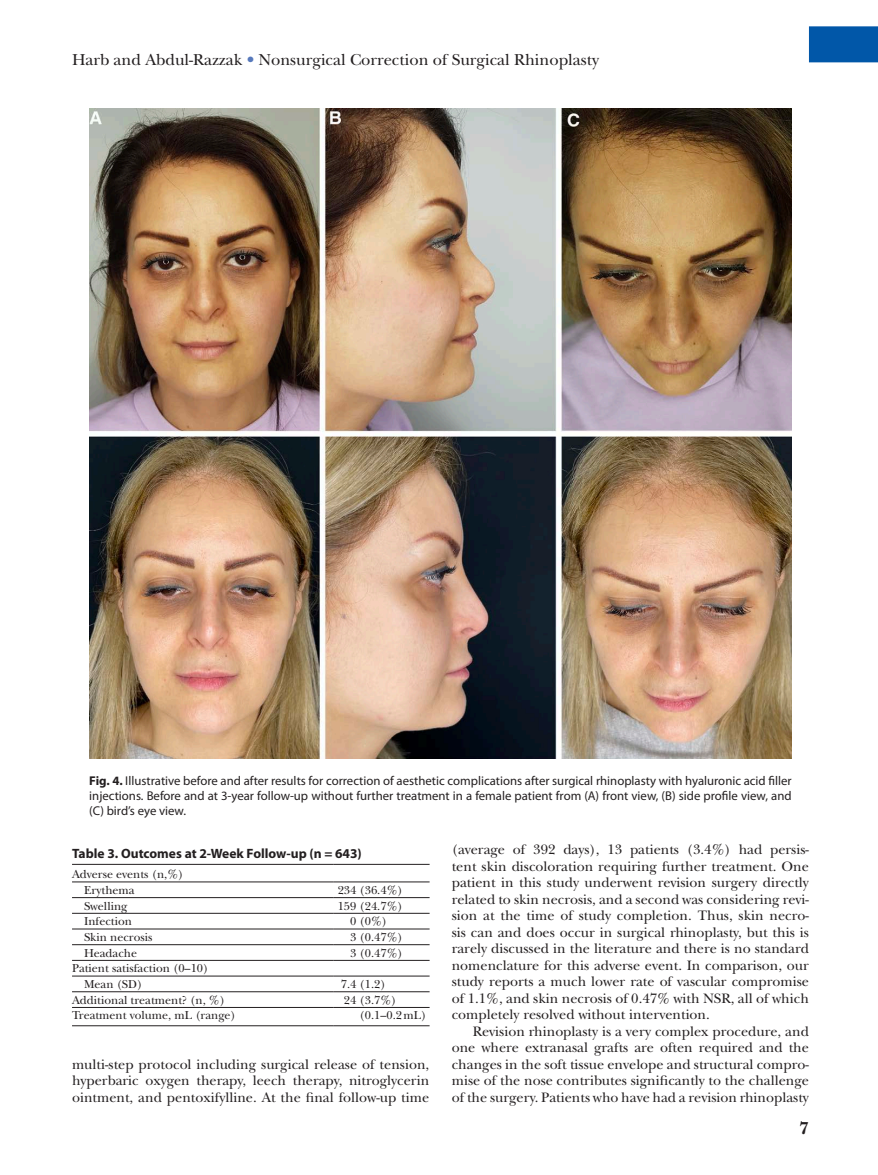
<style>
.page{position:relative;width:878px;height:1175px;background:#fff}
.page>*{position:absolute;margin:0;border:0;box-sizing:border-box;transform-origin:0 0}
.t1{font:700 18px "New Baskerville Std";color:#231f20}
.t2{font:16.5px "New Baskerville Std";color:#231f20}
.t3{font:14.25px/16.5px "New Baskerville Std";color:#231f20;text-align:justify}
.t4{font:700 13.5px "Myriad Pro";color:#231f20}
.t5{font:12.75px/15px "Myriad Pro";color:#231f20;text-align:justify}
.t6{font:12px/15.8px "New Baskerville Std";color:#231f20}
.s1{color:#5779bc}
.s2{font-weight:700}
</style>
<div class="page">
<div style="left:808px;top:26px;width:70px;height:36px;background:#0157a8"></div>
<img style="left:89px;top:108px;width:702px;height:650px">
<hr style="left:72px;top:864px;width:261px;height:1px;background:#231f20">
<hr style="left:333px;top:864px;width:96px;height:1px;background:#231f20">
<hr style="left:72px;top:881px;width:261px;height:1px;background:#231f20">
<hr style="left:333px;top:881px;width:96px;height:1px;background:#231f20">
<hr style="left:72px;top:897px;width:261px;height:1px;background:#231f20">
<hr style="left:333px;top:897px;width:96px;height:1px;background:#231f20">
<hr style="left:72px;top:913px;width:261px;height:1px;background:#231f20">
<hr style="left:333px;top:913px;width:96px;height:1px;background:#231f20">
<hr style="left:72px;top:928px;width:261px;height:1px;background:#231f20">
<hr style="left:333px;top:928px;width:96px;height:1px;background:#231f20">
<hr style="left:72px;top:944px;width:261px;height:1px;background:#231f20">
<hr style="left:333px;top:944px;width:96px;height:1px;background:#231f20">
<hr style="left:72px;top:960px;width:261px;height:1px;background:#231f20">
<hr style="left:333px;top:960px;width:96px;height:1px;background:#231f20">
<hr style="left:72px;top:975px;width:261px;height:1px;background:#231f20">
<hr style="left:333px;top:975px;width:96px;height:1px;background:#231f20">
<hr style="left:72px;top:991px;width:261px;height:1px;background:#231f20">
<hr style="left:333px;top:991px;width:96px;height:1px;background:#231f20">
<hr style="left:72px;top:1007px;width:261px;height:1px;background:#231f20">
<hr style="left:72px;top:1025px;width:261px;height:1px;background:#231f20">
<hr style="left:333px;top:1007px;width:96px;height:1px;background:#231f20">
<hr style="left:333px;top:1025px;width:96px;height:1px;background:#231f20">
<p class="t2" style="left:72px;top:50px;width:528px">Harb and Abdul-Razzak <span class="s1">•</span> Nonsurgical Correction of Surgical Rhinoplasty</p>
<p class="t5" style="left:89px;top:772px;width:704px"><span class="s2">Fig. 4.</span> I llustrative before and after results for correction of aesthetic complications after surgical rhinoplasty with hyaluronic acid filler injections. Before and at 3-year follow-up without further treatment in a female patient from (A) front view, (B) side profile view, and (C) bird’s eye view.</p>
<p class="t4" style="left:72px;top:844px;width:291px">Table 3. Outcomes at 2-Week Follow-up (n = 643)</p>
<p class="t6" style="left:84px;top:866px;width:101px;text-indent:-12px">Adverse events (n,%)<br>Erythema</p>
<p class="t3" style="left:452px;top:841px;width:359px">(average of 392 days), 13 patients (3.4%) had persis&shy;tent skin discoloration requiring further treatment. One patient in this study underwent revision surgery directly related to skin necrosis, and a second was considering revi&shy;sion at the time of study completion. Thus, skin necro&shy;sis can and does occur in surgical rhinoplasty, but this is rarely discussed in the literature and there is no standard nomenclature for this adverse event. In comparison, our study reports a much lower rate of vascular compromise of 1.1%, and skin necrosis of 0.47% with NSR, all of which completely resolved without intervention.</p>
<p class="t3" style="left:452px;top:1023px;width:359px;text-indent:21px">Revision rhinoplasty is a very complex procedure, and one where extranasal grafts are often required and the changes in the soft tissue envelope and structural compro&shy;mise of the nose contributes significantly to the challenge of the surgery. Patients who have had a revision rhinoplasty</p>
<p class="t6" style="left:338px;top:882px;width:67px">234 (36.4%)</p>
<p class="t6" style="left:84px;top:897px;width:45px">Swelling</p>
<p class="t6" style="left:338px;top:897px;width:67px">159 (24.7%)</p>
<p class="t6" style="left:84px;top:913px;width:49px">Infection</p>
<p class="t6" style="left:350px;top:913px;width:38px">0 (0%)</p>
<p class="t6" style="left:84px;top:929px;width:70px">Skin necrosis</p>
<p class="t6" style="left:350px;top:929px;width:54px">3 (0.47%)</p>
<p class="t6" style="left:84px;top:945px;width:55px">Headache</p>
<p class="t6" style="left:350px;top:945px;width:54px">3 (0.47%)</p>
<p class="t6" style="left:84px;top:960px;width:126px;text-indent:-12px">Patient satisfaction (0–10)<br>Mean (SD)</p>
<p class="t6" style="left:341px;top:976px;width:46px">7.4 (1.2)</p>
<p class="t6" style="left:72px;top:992px;width:154px">Additional treatment? (n, %)</p>
<p class="t6" style="left:344px;top:992px;width:54px">24 (3.7%)</p>
<p class="t6" style="left:72px;top:1007px;width:165px">Treatment volume, mL (range)</p>
<p class="t6" style="left:359px;top:1007px;width:69px">(0.1–0.2mL)</p>
<p class="t3" style="left:72px;top:1056px;width:359px">multi-step protocol including surgical release of tension, hyperbaric oxygen therapy, leech therapy, nitroglycerin ointment, and pentoxifylline. At the final follow-up time</p>
<p class="t1" style="left:799px;top:1118px;width:11px">7</p>
</div>
